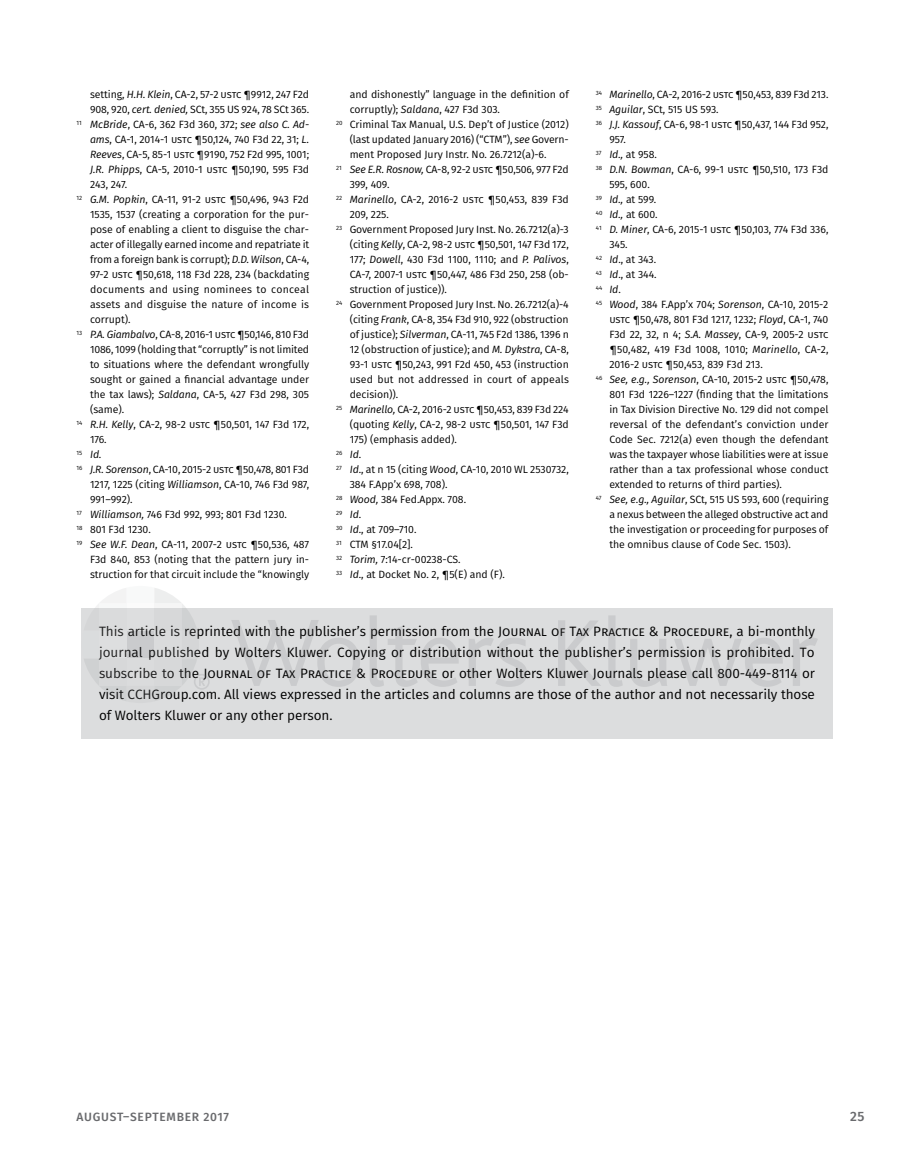
<style>
.page{position:relative;width:905px;height:1175px;background:#fff}
.page>*{position:absolute;margin:0;border:0;box-sizing:border-box;transform-origin:0 0}
.t1{font:13.5px/21px "Fira Sans";letter-spacing:-.005em;color:#000;text-align:justify}
.t2{font:500 13.5px "Fira Sans";color:#696a6d}
.t3{font:500 12px "Fira Sans";letter-spacing:.06em;color:#696a6d}
.Endnote{font:10.5px/15px "Fira Sans";letter-spacing:-.005em;color:#000;text-align:justify}
.Endnote-2{font:italic 10.5px "Fira Sans";color:#000}
.Endnote-3{font:6.15px "Fira Sans";color:#000}
.s1{font-style:italic}
.s2{font-style:italic;font-size:10.5px}
.s3{font-size:10.5px}
</style>
<div class="page">
<div style="left:81px;top:608px;width:751px;height:130px;background:#dcddde"></div>
<svg style="left:231px;top:620px;width:129px;height:67px"></svg>
<svg style="left:370px;top:615px;width:88px;height:72px"></svg>
<svg style="left:793px;top:638px;width:25px;height:48px"></svg>
<svg style="left:469px;top:638px;width:58px;height:49px"></svg>
<svg style="left:558px;top:620px;width:43px;height:66px"></svg>
<svg style="left:608px;top:615px;width:14px;height:72px"></svg>
<svg style="left:630px;top:639px;width:37px;height:48px"></svg>
<svg style="left:674px;top:638px;width:108px;height:49px"></svg>
<svg style="left:84px;top:588px;width:126px;height:113px"></svg>
<p class="Endnote" style="left:90px;top:87px;width:220px">setting, <span class="s1">H.H. Klein</span>, CA-2, 57-2 ustc ¶9912, 247 F2d<br>908, 920, <span class="s1">cert. denied,</span> SCt, 355 US 924, 78 SCt 365.</p>
<p class="Endnote" style="left:90px;top:117px;width:221px;text-indent:-14px"><sup>11</sup> <span class="s1">McBride</span>, CA-6, 362 F3d 360, 372; <span class="s1">see also C. Ad&shy;ams</span>, CA-1, 2014-1 ustc ¶50,124, 740 F3d 22, 31; <span class="s1">L.<br>Reeves</span>, CA-5, 85-1 ustc ¶9190, 752 F2d 995, 1001; <span class="s1">J.R. Phipps</span>, CA-5, 2010-1 ustc ¶50,190, 595 F3d 243, 247.</p>
<p class="Endnote" style="left:90px;top:192px;width:221px;text-indent:-14px"><sup>12</sup> <span class="s1">G.M. Popkin</span>, CA-11, 91-2 ustc ¶50,496, 943 F2d 1535, 1537 (creating a corporation for the pur&shy;pose of enabling a client to disguise the char&shy;acter of illegally earned income and repatriate it from a foreign bank is corrupt); <span class="s1">D.D. Wilson</span>, CA-4, 97-2 ustc ¶50,618, 118 F3d 228, 234 (backdating documents and using nominees to conceal assets and disguise the nature of income is corrupt).</p>
<p class="Endnote" style="left:90px;top:327px;width:221px;text-indent:-14px"><sup>13</sup> <span class="s1">P.A. Giambalvo</span>, CA-8, 2016-1 ustc ¶50,146, 810 F3d 1086, 1099 (holding that “corruptly” is not limited to situations where the defendant wrongfully sought or gained a financial advantage under the tax laws); <span class="s1">Saldana</span>, CA-5, 427 F3d 298, 305 (same).</p>
<p class="Endnote" style="left:90px;top:417px;width:220px;text-indent:-14px"><sup>14</sup> <span class="s1">R.H. Kelly</span>, CA-2, 98-2 ustc ¶50,501, 147 F3d 172,<br>176.</p>
<p class="Endnote-2" style="left:76px;top:447px;width:27px"><sup>15</sup> Id.</p>
<p class="Endnote" style="left:90px;top:462px;width:221px;text-indent:-14px"><sup>16</sup> <span class="s1">J.R. Sorenson</span>, CA-10, 2015-2 ustc ¶50,478, 801 F3d 1217, 1225 (citing <span class="s1">Williamson</span>, CA-10, 746 F3d 987, 991–992).</p>
<p class="Endnote" style="left:76px;top:507px;width:212px"><sup>17</sup> <span class="s1">Williamson,</span> 746 F3d 992, 993; 801 F3d 1230.</p>
<p class="Endnote" style="left:76px;top:522px;width:76px"><sup>18</sup> 801 F3d 1230.</p>
<p class="Endnote" style="left:90px;top:537px;width:221px;text-indent:-14px"><sup>19</sup> <span class="s1">See W.F. Dean</span>, CA-11, 2007-2 ustc ¶50,536, 487<br>F3d 840, 853 (noting that the pattern jury in&shy;struction for that circuit include the “knowingly</p>
<p class="Endnote" style="left:350px;top:87px;width:221px">and dishonestly” language in the definition of corruptly); <span class="s1">Saldana</span>, 427 F3d 303.</p>
<p class="Endnote" style="left:350px;top:117px;width:220px;text-indent:-14px"><sup>20</sup> Criminal Tax Manual, U.S. Dep’t of Justice (2012) (last updated January 2016) (“CTM”), <span class="s1">see</span> Govern&shy;ment Proposed Jury Instr. No. 26.7212(a)-6.</p>
<p class="Endnote" style="left:350px;top:162px;width:220px;text-indent:-14px"><sup>21</sup> <span class="s1">See E.R. Rosnow,</span> CA-8, 92-2 ustc ¶50,506, 977 F2d<br>399, 409.</p>
<p class="Endnote" style="left:350px;top:192px;width:221px;text-indent:-14px"><sup>22</sup> <span class="s1">Marinello</span>, CA-2, 2016-2 ustc ¶50,453, 839 F3d<br>209, 225.</p>
<p class="Endnote" style="left:350px;top:222px;width:221px;text-indent:-14px"><sup>23</sup> Government Proposed Jury Inst. No. 26.7212(a)-3 (citing <span class="s1">Kelly</span>, CA-2, 98-2 ustc ¶50,501, 147 F3d 172, 177; <span class="s1">Dowell</span>, 430 F3d 1100, 1110; and <span class="s1">P. Palivos</span>, CA-7, 2007-1 ustc ¶50,447, 486 F3d 250, 258 (ob&shy;struction of justice)).</p>
<p class="Endnote" style="left:350px;top:297px;width:221px;text-indent:-14px"><sup>24</sup> Government Proposed Jury Inst. No. 26.7212(a)-4 (citing <span class="s1">Frank</span>, CA-8, 354 F3d 910, 922 (obstruction of justice); <span class="s1">Silverman</span>, CA-11, 745 F2d 1386, 1396 n 12 (obstruction of justice); and <span class="s1">M. Dykstra</span>, CA-8, 93-1 ustc ¶50,243, 991 F2d 450, 453 (instruction used but not addressed in court of appeals decision)).</p>
<p class="Endnote" style="left:350px;top:402px;width:221px;text-indent:-14px"><sup>25</sup> <span class="s1">Marinello,</span> CA-2, 2016-2 ustc ¶50,453, 839 F3d 224 (quoting <span class="s1">Kelly</span>, CA-2, 98-2 ustc ¶50,501, 147 F3d 175) (emphasis added).</p>
<p class="Endnote-3" style="left:336px;top:448px;width:27px">26 <span class="s2">Id</span><span class="s3">.</span></p>
<p class="Endnote" style="left:350px;top:462px;width:221px;text-indent:-14px"><sup>27</sup> <span class="s1">Id</span>., at n 15 (citing <span class="s1">Wood</span>, CA-10, 2010 WL 2530732,<br>384 F.App’x 698, 708).</p>
<p class="Endnote" style="left:336px;top:492px;width:131px"><sup>28</sup> <span class="s1">Wood,</span> 384 Fed.Appx. 708.</p>
<p class="Endnote-3" style="left:336px;top:508px;width:27px">29 <span class="s2">Id</span><span class="s3">.</span></p>
<p class="Endnote" style="left:336px;top:522px;width:82px"><sup>30</sup> <span class="s1">Id</span>., at 709–710.</p>
<p class="Endnote" style="left:336px;top:537px;width:78px"><sup>31</sup> CTM §17.04[2].</p>
<p class="Endnote" style="left:336px;top:552px;width:126px"><sup>32</sup> <span class="s1">Torim,</span> 7:14-cr-00238-CS.</p>
<p class="Endnote" style="left:336px;top:567px;width:170px"><sup>33</sup> <span class="s1">Id</span>., at Docket No. 2, ¶5(E) and (F).</p>
<p class="Endnote" style="left:596px;top:87px;width:234px"><sup>34</sup> <span class="s1">Marinello</span>, CA-2, 2016-2 ustc ¶50,453, 839 F3d 213.</p>
<p class="Endnote" style="left:596px;top:102px;width:124px"><sup>35</sup> <span class="s1">Aguilar</span>, SCt, 515 US 593.</p>
<p class="Endnote" style="left:609px;top:117px;width:220px;text-indent:-14px"><sup>36</sup> <span class="s1">J.J. Kassouf</span>, CA-6, 98-1 ustc ¶50,437, 144 F3d 952,<br>957.</p>
<p class="Endnote" style="left:596px;top:147px;width:62px"><sup>37</sup> <span class="s1">Id.,</span> at 958.</p>
<p class="Endnote" style="left:609px;top:162px;width:220px;text-indent:-14px"><sup>38</sup> <span class="s1">D.N. Bowman</span>, CA-6, 99-1 ustc ¶50,510, 173 F3d<br>595, 600.</p>
<p class="Endnote" style="left:596px;top:192px;width:62px"><sup>39</sup> <span class="s1">Id.,</span> at 599.</p>
<p class="Endnote" style="left:596px;top:207px;width:63px"><sup>40</sup> <span class="s1">Id.,</span> at 600.</p>
<p class="Endnote" style="left:609px;top:222px;width:220px;text-indent:-14px"><sup>41</sup> <span class="s1">D. Miner</span>, CA-6, 2015-1 ustc ¶50,103, 774 F3d 336,<br>345.</p>
<p class="Endnote" style="left:596px;top:252px;width:62px"><sup>42</sup> <span class="s1">Id</span>., at 343.</p>
<p class="Endnote" style="left:596px;top:267px;width:62px"><sup>43</sup> <span class="s1">Id</span>., at 344.</p>
<p class="Endnote-3" style="left:596px;top:283px;width:27px">44 <span class="s2">Id</span><span class="s3">.</span></p>
<p class="Endnote" style="left:609px;top:297px;width:221px;text-indent:-14px"><sup>45</sup> <span class="s1">Wood</span>, 384 F.App’x 704; <span class="s1">Sorenson</span>, CA-10, 2015-2 ustc ¶50,478, 801 F3d 1217, 1232; <span class="s1">Floyd</span>, CA-1, 740<br>F3d 22, 32, n 4; <span class="s1">S.A. Massey</span>, CA-9, 2005-2 ustc ¶50,482, 419 F3d 1008, 1010; <span class="s1">Marinello</span>, CA-2, 2016-2 ustc ¶50,453, 839 F3d 213.</p>
<p class="Endnote" style="left:609px;top:372px;width:221px;text-indent:-14px"><sup>46</sup> <span class="s1">See, e.g., Sorenson</span>, CA-10, 2015-2 ustc ¶50,478, 801 F3d 1226–1227 (finding that the limitations in Tax Division Directive No. 129 did not compel reversal of the defendant’s conviction under Code Sec. 7212(a) even though the defendant was the taxpayer whose liabilities were at issue rather than a tax professional whose conduct extended to returns of third parties).</p>
<p class="Endnote" style="left:609px;top:492px;width:221px;text-indent:-14px"><sup>47</sup> <span class="s1">See, e.g., Aguilar</span>, SCt, 515 US 593, 600 (requiring a nexus between the alleged obstructive act and the investigation or proceeding for purposes of the omnibus clause of Code Sec. 1503).</p>
<p class="t1" style="left:99px;top:621px;width:717px">This article is reprinted with the publisher’s permission from the Journal of Tax Practice &amp; Procedure, a bi-monthly journal published by Wolters Kluwer. Copying or distribution without the publisher’s permission is prohibited. To subscribe to the Journal of Tax Practice &amp; Procedure or other Wolters Kluwer Journals please call 800-449-8114 or visit CCHGroup.com. All views expressed in the articles and columns are those of the author and not necessarily those of Wolters Kluwer or any other person.</p>
<p class="t3" style="left:77px;top:1107px;width:154px">AUGUST–SEPTEMBER 2017</p>
<p class="t2" style="left:850px;top:1105px;width:16px">25</p>
</div>
